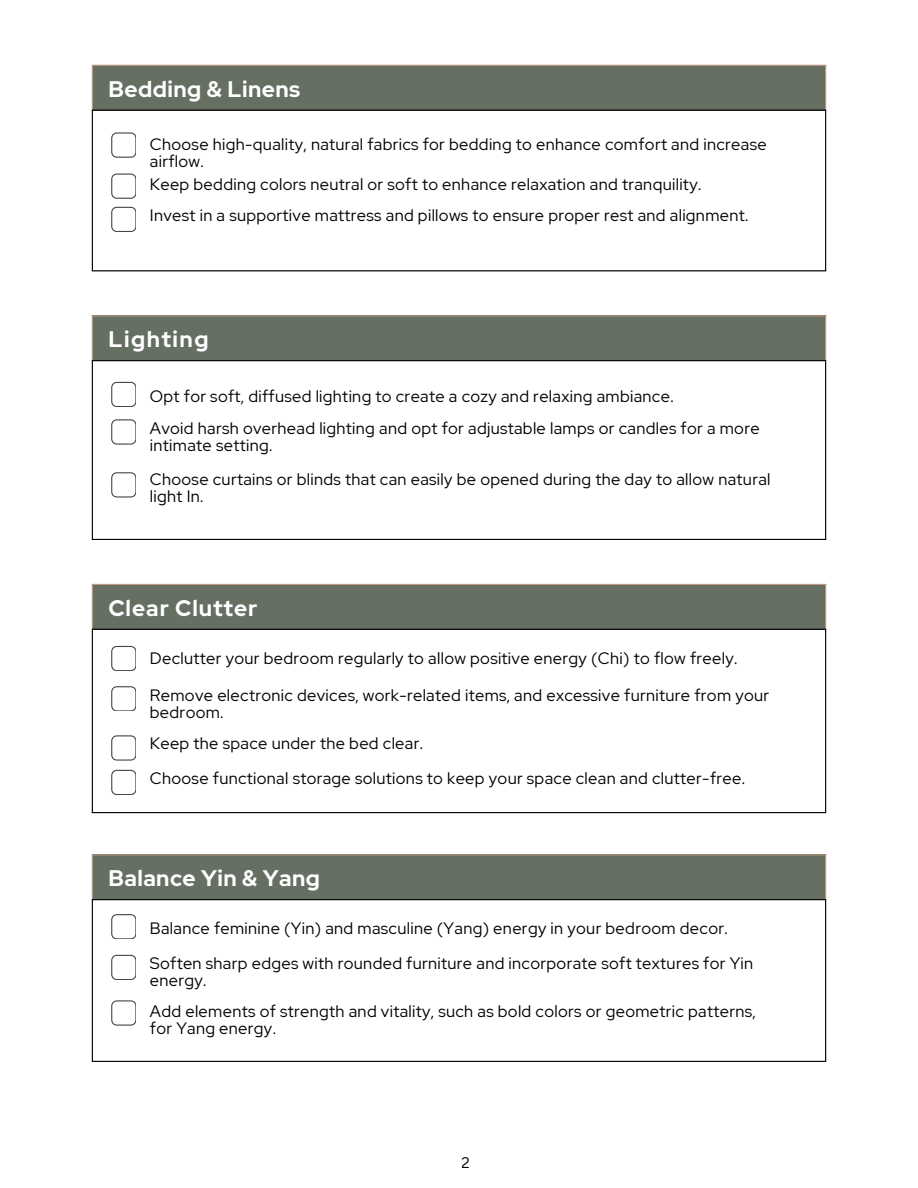
<style>
.page{position:relative;width:918px;height:1188px;background:#fff}
.page>*{position:absolute;margin:0;border:0;box-sizing:border-box;transform-origin:0 0}
.t1{font:700 22.5px "Red Hat Display";letter-spacing:.02em;color:#fff}
.t2{font:700 22.5px "Red Hat Display";letter-spacing:.045em;color:#fff}
.t3{font:700 22.5px "Red Hat Display";letter-spacing:.065em;color:#fff}
.t4{font:16.5px/16.8px "Red Hat Display";letter-spacing:.02em;color:#000}
.t5{font:15px "Canva Sans";color:#000}
</style>
<div class="page">
<div style="left:92px;top:316px;width:734px;height:45px;background:#657063"></div>
<hr style="left:92px;top:316px;width:1px;height:44px;background:#c09a85">
<hr style="left:825px;top:316px;width:1px;height:44px;background:#c09a85">
<hr style="left:92px;top:315px;width:734px;height:1px;background:#c09a85">
<hr style="left:92px;top:361px;width:1px;height:178px;background:#000">
<hr style="left:825px;top:361px;width:1px;height:178px;background:#000">
<hr style="left:92px;top:360px;width:734px;height:1px;background:#000">
<hr style="left:92px;top:539px;width:734px;height:1px;background:#000">
<svg style="left:111px;top:382px;width:25px;height:25px"></svg>
<svg style="left:111px;top:419px;width:25px;height:26px"></svg>
<svg style="left:111px;top:472px;width:25px;height:26px"></svg>
<div style="left:92px;top:855px;width:734px;height:45px;background:#657063"></div>
<hr style="left:92px;top:855px;width:1px;height:44px;background:#c09a85">
<hr style="left:825px;top:855px;width:1px;height:44px;background:#c09a85">
<hr style="left:92px;top:854px;width:734px;height:1px;background:#c09a85">
<hr style="left:92px;top:900px;width:1px;height:161px;background:#000">
<hr style="left:825px;top:900px;width:1px;height:161px;background:#000">
<hr style="left:92px;top:899px;width:734px;height:1px;background:#000">
<hr style="left:92px;top:1061px;width:734px;height:1px;background:#000">
<svg style="left:111px;top:914px;width:25px;height:25px"></svg>
<svg style="left:111px;top:955px;width:25px;height:25px"></svg>
<svg style="left:111px;top:1000px;width:25px;height:26px"></svg>
<div style="left:92px;top:65px;width:734px;height:45px;background:#657063"></div>
<hr style="left:92px;top:66px;width:1px;height:44px;background:#c09a85">
<hr style="left:825px;top:66px;width:1px;height:44px;background:#c09a85">
<hr style="left:92px;top:65px;width:734px;height:1px;background:#c09a85">
<hr style="left:92px;top:111px;width:1px;height:159px;background:#000">
<hr style="left:825px;top:111px;width:1px;height:159px;background:#000">
<hr style="left:92px;top:110px;width:734px;height:1px;background:#000">
<hr style="left:92px;top:270px;width:734px;height:1px;background:#000">
<svg style="left:111px;top:132px;width:25px;height:26px"></svg>
<svg style="left:111px;top:174px;width:25px;height:25px"></svg>
<svg style="left:111px;top:207px;width:25px;height:25px"></svg>
<div style="left:92px;top:584px;width:734px;height:46px;background:#657063"></div>
<hr style="left:92px;top:585px;width:1px;height:44px;background:#c09a85">
<hr style="left:825px;top:585px;width:1px;height:44px;background:#c09a85">
<hr style="left:92px;top:584px;width:734px;height:1px;background:#c09a85">
<hr style="left:92px;top:630px;width:1px;height:182px;background:#000">
<hr style="left:825px;top:630px;width:1px;height:182px;background:#000">
<hr style="left:92px;top:629px;width:734px;height:1px;background:#000">
<hr style="left:92px;top:812px;width:734px;height:1px;background:#000">
<svg style="left:111px;top:646px;width:25px;height:25px"></svg>
<svg style="left:111px;top:686px;width:25px;height:25px"></svg>
<svg style="left:111px;top:735px;width:25px;height:26px"></svg>
<svg style="left:111px;top:770px;width:25px;height:25px"></svg>
<h1 class="t1" style="left:109px;top:74px;width:193px">Bedding &amp; Linens</h1>
<p class="t4" style="left:150px;top:136px;width:618px">Choose high-quality, natural fabrics for bedding to enhance comfort and increase airflow.</p>
<p class="t4" style="left:150px;top:176px;width:553px">Keep bedding colors neutral or soft to enhance relaxation and tranquility.</p>
<p class="t4" style="left:150px;top:207px;width:600px">Invest in a supportive mattress and pillows to ensure proper rest and alignment.</p>
<h1 class="t3" style="left:109px;top:324px;width:102px">Lighting</h1>
<p class="t4" style="left:150px;top:387px;width:525px">Opt for soft, diffused lighting to create a cozy and relaxing ambiance.</p>
<p class="t4" style="left:150px;top:420px;width:611px">Avoid harsh overhead lighting and opt for adjustable lamps or candles for a more intimate setting.</p>
<p class="t4" style="left:150px;top:471px;width:622px">Choose curtains or blinds that can easily be opened during the day to allow natural light In.</p>
<p class="t2" style="left:109px;top:593px;width:150px">Clear Clutter</p>
<h1 class="t4" style="left:150px;top:649px;width:589px">Declutter your bedroom regularly to allow positive energy (Chi) to flow freely.</h1>
<p class="t4" style="left:150px;top:687px;width:621px">Remove electronic devices, work-related items, and excessive furniture from your bedroom.</p>
<p class="t4" style="left:150px;top:735px;width:275px">Keep the space under the bed clear.</p>
<p class="t4" style="left:150px;top:770px;width:597px">Choose functional storage solutions to keep your space clean and clutter-free.</p>
<h1 class="t1" style="left:109px;top:863px;width:213px">Balance Yin &amp; Yang</h1>
<p class="t4" style="left:150px;top:919px;width:579px">Balance feminine (Yin) and masculine (Yang) energy in your bedroom decor.</p>
<p class="t4" style="left:150px;top:955px;width:605px">Soften sharp edges with rounded furniture and incorporate soft textures for Yin energy.</p>
<p class="t4" style="left:150px;top:1003px;width:607px">Add elements of strength and vitality, such as bold colors or geometric patterns, for Yang energy.</p>
<p class="t5" style="left:462px;top:1152px;width:10px">2</p>
</div>
